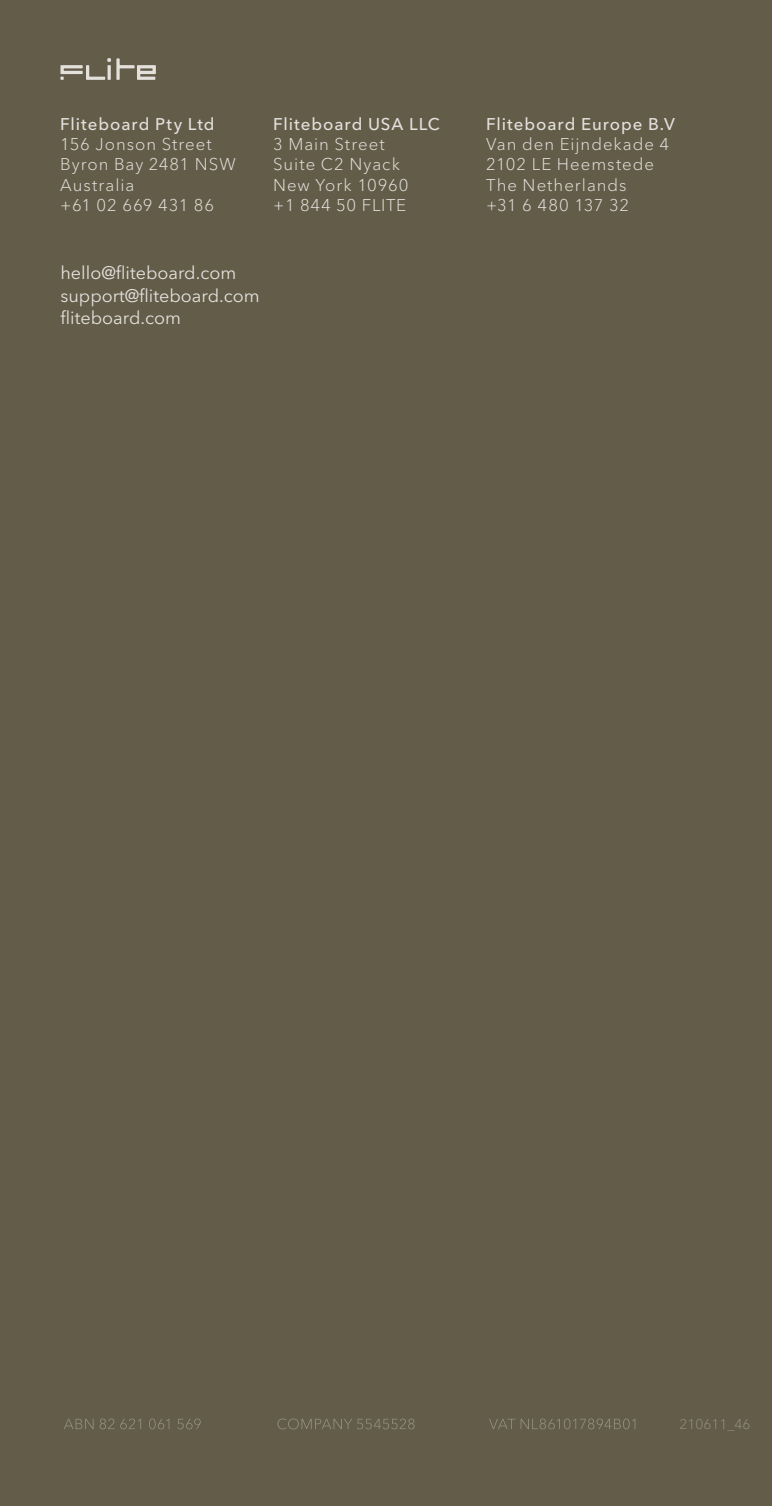
<style>
.page{position:relative;width:772px;height:1506px;background:#fff}
.page>*{position:absolute;margin:0;border:0;box-sizing:border-box;transform-origin:0 0}
.t1{font:18px/22.5px "Avenir Next LT Pro";color:#e4e0dc}
.t2{font:300 16.88px/20.2px "Avenir Next LT Pro";letter-spacing:.06em;color:#e4e0dc}
.t3{font:500 16.88px "Avenir Next LT Pro";letter-spacing:.06em;color:#e4e0dc}
.t4{font:300 13.95px "Avenir Next LT Pro";color:#948f7c}
</style>
<div class="page">
<div style="left:0;top:0;width:772px;height:1505px;background:#625c49"></div>
<svg style="left:60px;top:58px;width:96px;height:22px"></svg>
<svg style="left:64px;top:1418px;width:30px;height:10px"></svg>
<svg style="left:100px;top:1418px;width:14px;height:11px"></svg>
<svg style="left:120px;top:1418px;width:21px;height:11px"></svg>
<svg style="left:149px;top:1418px;width:7px;height:11px"></svg>
<div style="left:150px;top:1419px;width:5px;height:9px;background:#625c49;border-radius:50%"></div>
<svg style="left:158px;top:1419px;width:11px;height:10px"></svg>
<svg style="left:177px;top:1418px;width:24px;height:11px"></svg>
<svg style="left:489px;top:1418px;width:71px;height:11px"></svg>
<svg style="left:564px;top:1418px;width:6px;height:11px"></svg>
<div style="left:564px;top:1419px;width:5px;height:9px;background:#625c49;border-radius:50%"></div>
<svg style="left:573px;top:1418px;width:48px;height:11px"></svg>
<svg style="left:623px;top:1418px;width:6px;height:11px"></svg>
<div style="left:624px;top:1419px;width:5px;height:9px;background:#625c49;border-radius:50%"></div>
<svg style="left:632px;top:1419px;width:3px;height:9px"></svg>
<svg style="left:277px;top:1418px;width:137px;height:11px"></svg>
<p class="t3" style="left:60px;top:114px;width:156px">Fliteboard Pty Ltd</p>
<p class="t2" style="left:60px;top:134px;width:177px">156 Jonson Street<br>Byron Bay 2481 NSW<br>Australia<br>+61 02 669 431 86</p>
<p class="t3" style="left:273px;top:114px;width:168px">Fliteboard USA LLC</p>
<p class="t2" style="left:273px;top:134px;width:137px">3 Main Street<br>Suite C2 Nyack<br>New York 10960 +1 844 50 FLITE</p>
<p class="t1" style="left:60px;top:261px;width:201px">hello@fliteboard.com support@fliteboard.com fliteboard.com</p>
<p class="t3" style="left:486px;top:114px;width:190px">Fliteboard Europe B.V</p>
<p class="t2" style="left:486px;top:134px;width:185px">Van den Eijndekade 4<br>2102 LE Heemstede<br>The Netherlands<br>+31 6 480 137 32</p>
<p class="t4" style="left:679px;top:1415px;width:73px">210611_46</p>
</div>
